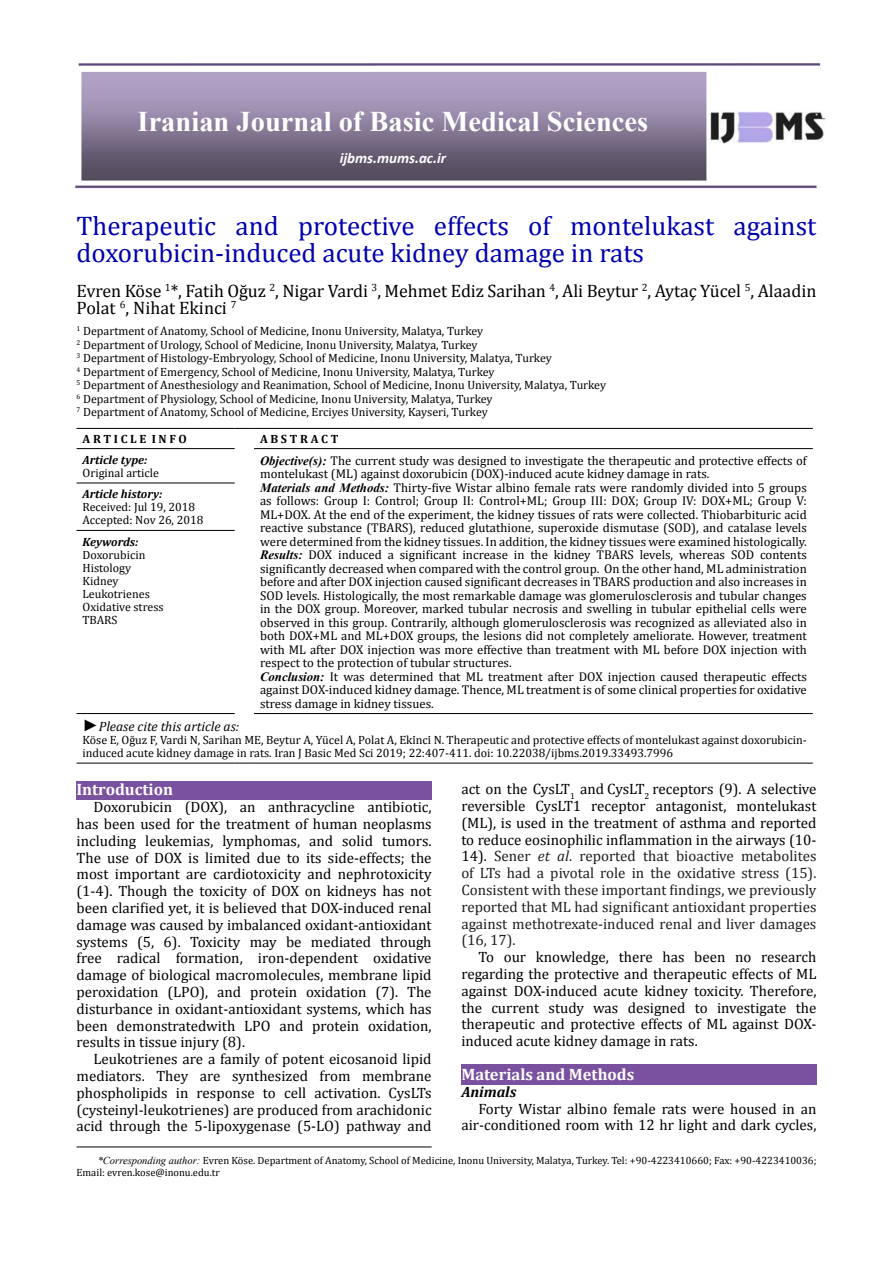
<style>
.page{position:relative;width:893px;height:1263px;background:#fff}
.page>*{position:absolute;margin:0;border:0;box-sizing:border-box;transform-origin:0 0}
.t1{font:700 28.5px "Times New Roman";color:#fff}
.t2{font:27px/27px "Cambria";color:#0000af}
.t3{font:18px/17.7px "Cambria";letter-spacing:-.005em;color:#000}
.t4{font:700 16.5px "Cambria";color:#fff}
.t5{font:15px/16.8px "Cambria";color:#000;text-align:justify}
.t6{font:15px/16.8px "Cambria";color:#221e1f;text-align:justify}
.t7{font:italic 700 15px "Calibri";color:#fff}
.t8{font:italic 700 15px "Cambria";color:#000}
.t9{font:italic 13.5px "Cambria";color:#000}
.t10{font:12.75px/13.5px "Cambria";color:#000}
.t11{font:12px/13.5px "Cambria";color:#000}
.t12{font:12px/13px "Cambria Math";color:#000}
.t13{font:italic 700 12px "Cambria";color:#000}
.t14{font:700 12px "Cambria";color:#000}
.t15{font:10.5px/12.6px "Cambria";color:#000}
.s1{font-family:"Times New Roman";font-weight:700;font-style:italic}
.s2{font-family:"Times New Roman";font-size:16.5px}
.s3{color:#000}
.s4{font-style:italic}
.s5{font-family:"Times New Roman";font-style:italic}
</style>
<div class="page">
<hr style="left:77px;top:1147px;width:355px;height:1px;background:#000">
<img style="left:75px;top:64px;width:750px;height:125px">
<hr style="left:77px;top:428px;width:158px;height:1px;background:#000">
<svg style="left:235px;top:428px;width:19px;height:1px"></svg>
<hr style="left:254px;top:428px;width:559px;height:1px;background:#000">
<hr style="left:77px;top:448px;width:158px;height:1px;background:#000">
<hr style="left:77px;top:483px;width:158px;height:1px;background:#000">
<hr style="left:254px;top:448px;width:559px;height:1px;background:#000">
<hr style="left:77px;top:530px;width:158px;height:1px;background:#000">
<hr style="left:77px;top:763px;width:158px;height:1px;background:#000">
<svg style="left:235px;top:763px;width:19px;height:1px"></svg>
<hr style="left:254px;top:763px;width:559px;height:1px;background:#000">
<hr style="left:77px;top:713px;width:158px;height:1px;background:#000">
<hr style="left:254px;top:713px;width:559px;height:1px;background:#000">
<div style="left:77px;top:781px;width:355px;height:18px;background:#7a519e"></div>
<div style="left:461px;top:1064px;width:355px;height:20px;background:#7a519e"></div>
<h1 class="t1" style="left:138px;top:102px;width:512px">Iranian Journal of Basic Medical Sciences</h1>
<p class="t7" style="left:340px;top:149px;width:108px">ijbms.mums.ac.ir</p>
<h2 class="t2" style="left:77px;top:212px;width:741px">Therapeutic and protective effects of montelukast against doxorubicin-induced acute kidney damage in rats</h2>
<h3 class="t3" style="left:77px;top:281px;width:741px">Evren Köse <sup>1</sup>*, Fatih Oğuz <sup>2</sup>, Nigar Vardi <sup>3</sup>, Mehmet Ediz Sarihan <sup>4</sup>, Ali Beytur <sup>2</sup>, Aytaç Yücel <sup>5</sup>, Alaadin<br>Polat <sup>6</sup>, Nihat Eki̇nci̇ <sup>7</sup></h3>
<p class="t11" style="left:77px;top:324px;width:531px"><sup>1</sup> Department of Anatomy, School of Medicine, Inonu University, Malatya, Turkey<br><sup>2</sup> Department of Urology, School of Medicine, Inonu University, Malatya, Turkey<br><sup>3</sup> Department of Histology-Embryology, School of Medicine, Inonu University, Malatya, Turkey<br><sup>4</sup> Department of Emergency, School of Medicine, Inonu University, Malatya, Turkey<br><sup>5</sup> Department of Anesthesiology and Reanimation, School of Medicine, Inonu University, Malatya, Turkey <sup>6</sup> Department of Physiology, School of Medicine, Inonu University, Malatya, Turkey<br><sup>7</sup> Department of Anatomy, School of Medicine, Erciyes University, Kayseri, Turkey</p>
<p class="t14" style="left:83px;top:430px;width:106px">A R T I C L E I N F O</p>
<p class="t14" style="left:260px;top:430px;width:80px">A B S T R A C T</p>
<p class="t13" style="left:83px;top:451px;width:66px">Article type:</p>
<p class="t12" style="left:83px;top:466px;width:78px">Original article</p>
<p class="t10" style="left:260px;top:453px;width:548px"><span class="s1">Objective(s):</span> The current study was designed to investigate the therapeutic and protective effects of montelukast (ML) against doxorubicin (DOX)-induced acute kidney damage in rats.<br><span class="s1">Materials and Methods:</span> Thirty-five Wistar albino female rats were randomly divided into 5 groups as follows: Group I: Control; Group II: Control+ML; Group III: DOX; Group IV: DOX+ML; Group V:<br>ML+DOX. At the end of the experiment, the kidney tissues of rats were collected. Thiobarbituric acid reactive substance (TBARS), reduced glutathione, superoxide dismutase (SOD), and catalase levels were determined from the kidney tissues. In addition, the kidney tissues were examined histologically.<br><span class="s1">Results:</span> DOX induced a significant increase in the kidney TBARS levels, whereas SOD contents significantly decreased when compared with the control group. On the other hand, ML administration before and after DOX injection caused significant decreases in TBARS production and also increases in SOD levels. Histologically, the most remarkable damage was glomerulosclerosis and tubular changes in the DOX group. Moreover, marked tubular necrosis and swelling in tubular epithelial cells were observed in this group. Contrarily, although glomerulosclerosis was recognized as alleviated also in both DOX+ML and ML+DOX groups, the lesions did not completely ameliorate. However, treatment with ML after DOX injection was more effective than treatment with ML before DOX injection with respect to the protection of tubular structures.<br><span class="s1">Conclusion:</span> It was determined that ML treatment after DOX injection caused therapeutic effects against DOX-induced kidney damage. Thence, ML treatment is of some clinical properties for oxidative stress damage in kidney tissues.</p>
<p class="t13" style="left:83px;top:486px;width:81px">Article history:</p>
<p class="t12" style="left:83px;top:501px;width:122px">Received: Jul 19, 2018<br>Accepted: Nov 26, 2018</p>
<p class="t13" style="left:83px;top:533px;width:57px">Keywords:</p>
<p class="t11" style="left:83px;top:548px;width:83px;line-height:13px">Doxorubicin<br>Histology<br>Kidney<br>Leukotrienes<br>Oxidative stress<br>TBARS</p>
<p class="t9" style="left:83px;top:717px;width:158px"><span class="s2">►</span>Please cite this article as:</p>
<p class="t12" style="left:83px;top:733px;width:726px">Köse E, Oğuz F, Vardi N, Sarihan ME, Beytur A, Yücel A, Polat A, Eki̇nci̇N. Therapeutic and protective effects of montelukast against doxorubicin&shy;induced acute kidney damage in rats. Iran J Basic Med Sci 2019; 22:407-411. doi: 10.22038/ijbms.2019.33493.7996</p>
<p class="t4" style="left:77px;top:778px;width:98px">Introduction</p>
<p class="t5" style="left:77px;top:799px;width:357px;text-indent:17px">Doxorubicin (DOX), an anthracycline antibiotic, has been used for the treatment of human neoplasms including leukemias, lymphomas, and solid tumors.<br>The use of DOX is limited due to its side-effects; the most important are cardiotoxicity and nephrotoxicity (1-4). Though the toxicity of DOX on kidneys has not been clarified yet, it is believed that DOX-induced renal damage was caused by imbalanced oxidant-antioxidant systems (5, 6). Toxicity may be mediated through free radical formation, iron-dependent oxidative damage of biological macromolecules, membrane lipid peroxidation (LPO), and protein oxidation (7). The disturbance in oxidant-antioxidant systems, which has been demonstratedwith LPO and protein oxidation, results in tissue injury (8).</p>
<p class="t5" style="left:77px;top:1051px;width:357px;text-indent:17px">Leukotrienes are a family of potent eicosanoid lipid mediators. They are synthesized from membrane phospholipids in response to cell activation. CysLTs (cysteinyl-leukotrienes) are produced from arachidonic acid through the 5-lipoxygenase (5-LO) pathway and</p>
<p class="t6" style="left:461px;top:781px;width:357px"><span class="s3">act on the CysLT</span><sub>1</sub> <span class="s3">and CysLT</span><sub>2</sub> <span class="s3">receptors (9). A selective reversible CysLT1 receptor antagonist, montelukast (ML), is used in the treatment of asthma and reported to reduce eosinophilic inflammation in the airways (10- 14).</span> Sener <span class="s4">et al</span>. reported that bioactive metabolites of LTs had a pivotal role in the oxidative stress (15).<br>Consistent with these important findings, we previously reported that ML had significant antioxidant properties against methotrexate-induced renal and liver damages (16, 17).</p>
<p class="t5" style="left:461px;top:949px;width:357px;text-indent:17px">To our knowledge, there has been no research regarding the protective and therapeutic effects of ML against DOX-induced acute kidney toxicity. Therefore, the current study was designed to investigate the therapeutic and protective effects of ML against DOX&shy;induced acute kidney damage in rats.</p>
<p class="t4" style="left:461px;top:1062px;width:174px">Materials and Methods</p>
<p class="t8" style="left:461px;top:1081px;width:56px">Animals</p>
<p class="t5" style="left:461px;top:1100px;width:357px;text-align:right">Forty Wistar albino female rats were housed in an air-conditioned room with 12 hr light and dark cycles,</p>
<p class="t15" style="left:77px;top:1154px;width:741px;text-indent:21px"><span class="s5">*Corresponding author:</span> Evren Köse. Department of Anatomy, School of Medicine, Inonu University, Malatya, Turkey. Tel: +90-4223410660; Fax: +90-4223410036;<br>Email: evren.kose@inonu.edu.tr</p>
</div>
